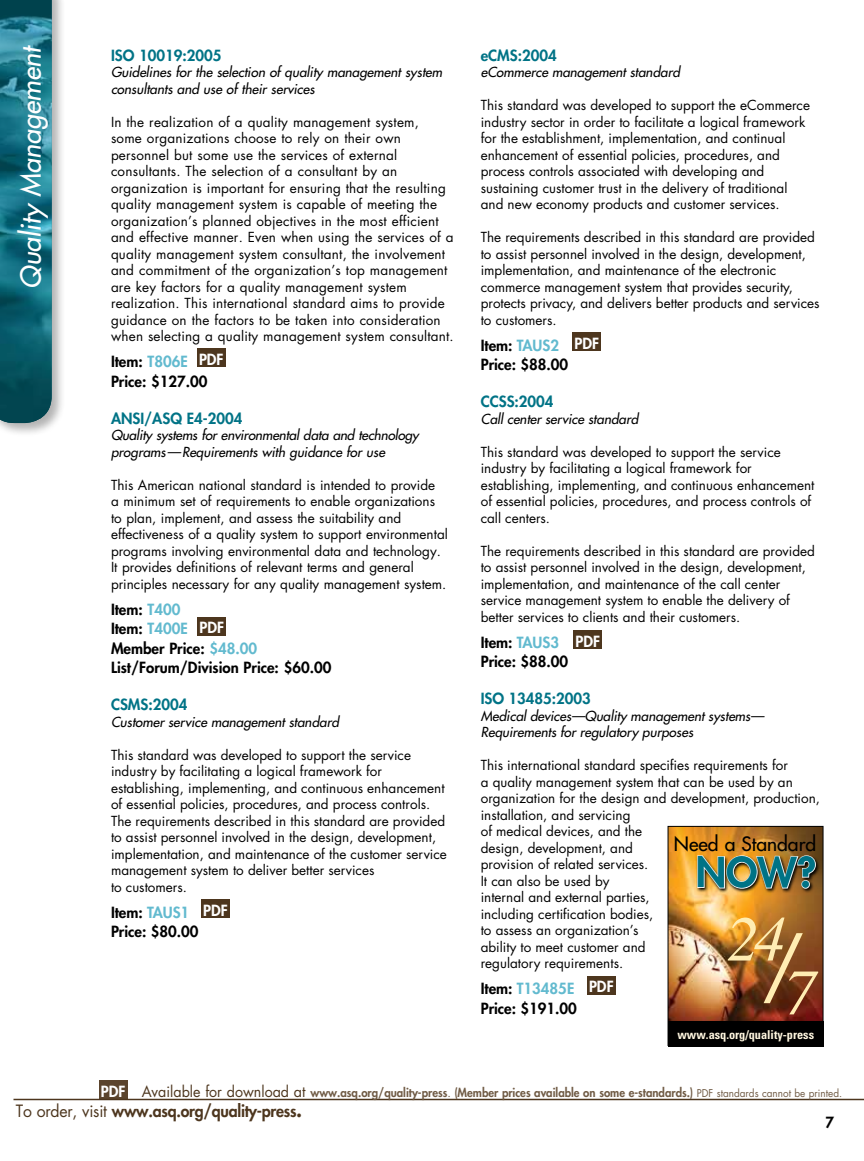
<style>
.page{position:relative;width:864px;height:1161px;background:#fff}
.page>*{position:absolute;margin:0;border:0;box-sizing:border-box;transform-origin:0 0}
.t1{font:italic 102.3px "Times";color:#ffedb3;scale:.85 1}
.t2{font:italic 63.6px "Times";color:#ffedb3}
.t3{font:800 40.05px "Futura";color:#007386}
.t4{font:italic 27px "Futura";color:#fff}
.t5{font:19.2px "Futura";color:#000}
.t6{font:800 16.5px "Futura";letter-spacing:-.015em;color:#4d361e;scale:.96 1}
.t7{font:800 15px/19.5px "Futura";color:#000}
.t8{font:800 15px "Futura";color:#007386}
.t9{font:800 15px "Futura";color:#fff}
.t10{font:13.5px/16.5px "Futura";color:#000}
.t11{font:italic 13.5px/16.5px "Futura";color:#000}
.t12{font:700 condensed 12.3px "Univers";color:#fff7e0}
.t13{font:800 12px "Futura";color:#705b45;scale:.95 1}
.s1{color:#62bacf}
.s2{font-weight:400;font-size:15px;color:#4d361e}
.s3{font-weight:400}
.s4{font-weight:400;font-size:10.5px}
.s5{font-weight:700}
</style>
<div class="page">
<img style="left:670px;top:828px;width:152px;height:193px">
<div style="left:668px;top:826px;width:156px;height:220px;border:1px solid #000"></div>
<div style="left:668px;top:1021px;width:156px;height:25px;background:#000"></div>
<svg style="left:696px;top:855px;width:125px;height:39px"></svg>
<img style="left:697px;top:855px;width:120px;height:34px">
<div style="left:197px;top:349px;width:28px;height:18px;background:#4d361e"></div>
<div style="left:198px;top:617px;width:28px;height:18px;background:#4d361e"></div>
<div style="left:587px;top:976px;width:28px;height:18px;background:#4d361e"></div>
<div style="left:574px;top:630px;width:28px;height:19px;background:#4d361e"></div>
<div style="left:573px;top:332px;width:28px;height:19px;background:#4d361e"></div>
<div style="left:201px;top:899px;width:29px;height:19px;background:#4d361e"></div>
<div style="left:0;top:0;width:65px;height:437px;background:#000;opacity:.3"></div>
<svg style="left:0;top:0;width:52px;height:423px;background:#176d7d"></svg>
<div style="left:99px;top:1080px;width:28px;height:19px;background:#5b442d"></div>
<hr style="left:14px;top:1099px;width:850px;height:1px;background:#4d361e">
<h3 class="t4" style="left:13px;top:289px;width:245px;rotate:-90deg">Quality Management</h3>
<p class="t8" style="left:111px;top:45px;width:112px">ISO 10019:2005</p>
<p class="t11" style="left:111px;top:64px;width:333px">Guidelines for the selection of quality management system consultants and use of their services</p>
<p class="t10" style="left:111px;top:114px;width:344px">In the realization of a quality management system,<br>some organizations choose to rely on their own personnel but some use the services of external consultants. The selection of a consultant by an organization is important for ensuring that the resulting quality management system is capable of meeting the organization’s planned objectives in the most efficient and effective manner. Even when using the services of a quality management system consultant, the involvement and commitment of the organization’s top management are key factors for a quality management system realization. This international standard aims to provide guidance on the factors to be taken into consideration when selecting a quality management system consultant.</p>
<p class="t7" style="left:111px;top:352px;width:98px">Item: <span class="s1">T806E<br></span>Price: $127.00</p>
<p class="t8" style="left:111px;top:408px;width:133px">ANSI/ASQ E4-2004</p>
<p class="t11" style="left:111px;top:427px;width:309px">Quality systems for environmental data and technology programs—Requirements with guidance for use</p>
<p class="t10" style="left:111px;top:477px;width:338px">This American national standard is intended to provide<br>a minimum set of requirements to enable organizations to plan, implement, and assess the suitability and effectiveness of a quality system to support environmental programs involving environmental data and technology.<br>It provides definitions of relevant terms and general principles necessary for any quality management system.</p>
<p class="t7" style="left:111px;top:599px;width:222px">Item: <span class="s1">T400<br></span>Item: <span class="s1">T400E<br></span>Member Price: <span class="s1">$48.00<br></span>List/Forum/Division Price: $60.00</p>
<p class="t8" style="left:111px;top:695px;width:78px">CSMS:2004</p>
<p class="t11" style="left:111px;top:713px;width:229px">Customer service management standard</p>
<p class="t10" style="left:111px;top:747px;width:337px">This standard was developed to support the service industry by facilitating a logical framework for establishing, implementing, and continuous enhancement of essential policies, procedures, and process controls.<br>The requirements described in this standard are provided to assist personnel involved in the design, development, implementation, and maintenance of the customer service management system to deliver better services<br>to customers.</p>
<p class="t7" style="left:111px;top:902px;width:89px">Item: <span class="s1">TAUS1<br></span>Price: $80.00</p>
<p class="t9" style="left:199px;top:349px;width:26px">PDF</p>
<p class="t9" style="left:200px;top:618px;width:26px">PDF</p>
<p class="t9" style="left:203px;top:900px;width:26px">PDF</p>
<p class="t8" style="left:481px;top:45px;width:77px">eCMS:2004</p>
<p class="t11" style="left:481px;top:64px;width:201px">eCommerce management standard</p>
<p class="t10" style="left:481px;top:97px;width:331px">This standard was developed to support the eCommerce industry sector in order to facilitate a logical framework for the establishment, implementation, and continual enhancement of essential policies, procedures, and process controls associated with developing and sustaining customer trust in the delivery of traditional and new economy products and customer services.</p>
<p class="t10" style="left:481px;top:229px;width:340px">The requirements described in this standard are provided to assist personnel involved in the design, development, implementation, and maintenance of the electronic commerce management system that provides security, protects privacy, and delivers better products and services to customers.</p>
<p class="t7" style="left:481px;top:335px;width:89px">Item: <span class="s1">TAUS2<br></span>Price: $88.00</p>
<p class="t8" style="left:481px;top:392px;width:74px">CCSS:2004</p>
<p class="t11" style="left:481px;top:410px;width:159px">Call center service standard</p>
<p class="t10" style="left:481px;top:444px;width:335px">This standard was developed to support the service industry by facilitating a logical framework for establishing, implementing, and continuous enhancement of essential policies, procedures, and process controls of call centers.</p>
<p class="t10" style="left:481px;top:543px;width:336px">The requirements described in this standard are provided to assist personnel involved in the design, development, implementation, and maintenance of the call center service management system to enable the delivery of better services to clients and their customers.</p>
<p class="t7" style="left:481px;top:632px;width:89px">Item: <span class="s1">TAUS3<br></span>Price: $88.00</p>
<p class="t8" style="left:481px;top:689px;width:112px">ISO 13485:2003</p>
<p class="t11" style="left:481px;top:707px;width:285px">Medical devices—Quality management systems—<br>Requirements for regulatory purposes</p>
<p class="t10" style="left:481px;top:757px;width:341px">This international standard specifies requirements for<br>a quality management system that can be used by an organization for the design and development, production, installation, and servicing<br>of medical devices, and the<br>design, development, and<br>provision of related services.<br>It can also be used by<br>internal and external parties,<br>including certification bodies,<br>to assess an organization’s<br>ability to meet customer and<br>regulatory requirements.</p>
<p class="t7" style="left:481px;top:979px;width:98px">Item: <span class="s1">T13485E<br></span>Price: $191.00</p>
<p class="t9" style="left:574px;top:333px;width:26px">PDF</p>
<p class="t9" style="left:576px;top:631px;width:26px">PDF</p>
<h3 class="t5" style="left:674px;top:831px;width:144px">Need a Standard</h3>
<h3 class="t3" style="left:696px;top:846px;width:122px">NOW?</h3>
<h2 class="t2" style="left:727px;top:904px;width:60px">24</h2>
<h1 class="t1" style="left:769px;top:911px;width:57px">/<sub>7</sub></h1>
<p class="t9" style="left:589px;top:977px;width:26px">PDF</p>
<p class="t12" style="left:677px;top:1027px;width:138px">www.asq.org/quality-press</p>
<p class="t13" style="left:142px;top:1085px;width:739px"><span class="s2">Available for download at</span> www.asq.org/quality-press<span class="s3">.</span> (Member prices available on some e-standards.) <span class="s4">PDF standards cannot be printed.</span></p>
<p class="t9" style="left:101px;top:1081px;width:26px">PDF</p>
<p class="t6" style="left:16px;top:1100px;width:299px"><span class="s3">To order, visit</span> www.asq.org/quality-press<span class="s5">.</span></p>
<p class="t7" style="left:825px;top:1112px;width:10px">7</p>
</div>
